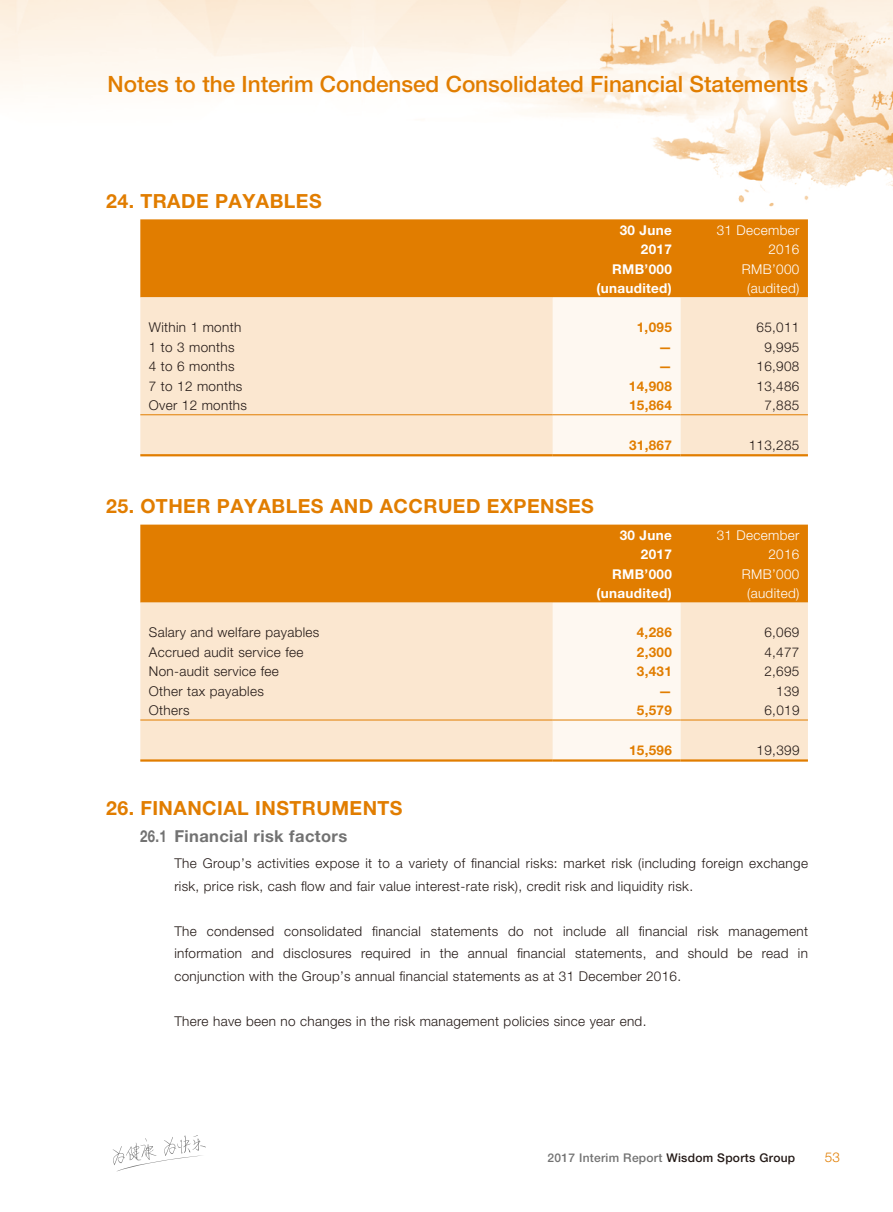
<style>
.page{position:relative;width:893px;height:1212px;background:#fff}
.page>*{position:absolute;margin:0;border:0;box-sizing:border-box;transform-origin:0 0}
.t1{font:500 22.5px "Helvetica Neue";color:#e17d00}
.t2{font:700 19.5px "Helvetica Neue";letter-spacing:.025em;color:#e17d00}
.t3{font:700 16.5px "Helvetica Neue";letter-spacing:.025em;color:#727272;scale:.8 1}
.t4{font:300 13.5px/22.5px "Helvetica Neue";letter-spacing:.025em;color:#231916}
.t5{font:300 13.5px "Helvetica Neue";letter-spacing:.025em;color:#fff}
.t6{font:700 13.5px "Helvetica Neue";letter-spacing:.025em;color:#fff}
.t7{font:700 13.5px "Helvetica Neue";letter-spacing:.025em;color:#e17d00}
.t8{font:300 13.5px "Helvetica Neue";color:#e17d00}
.t9{font:500 12px "Helvetica Neue";letter-spacing:.025em;color:#727272}
.s1{color:#231916}
</style>
<div class="page">
<img style="left:0;top:0;width:893px;height:207px">
<svg style="left:113px;top:1135px;width:93px;height:36px"></svg>
<div style="left:140px;top:219px;width:668px;height:78px;background:#e17d00"></div>
<div style="left:140px;top:297px;width:668px;height:157px;background:#fbe7d0"></div>
<div style="left:553px;top:297px;width:127px;height:157px;background:#fef8f1"></div>
<hr style="left:140px;top:414px;width:413px;height:1px;background:#e17d00">
<hr style="left:553px;top:414px;width:127px;height:1px;background:#e17d00">
<hr style="left:680px;top:414px;width:128px;height:1px;background:#e17d00">
<hr style="left:140px;top:454px;width:413px;height:2px;background:#e17d00">
<hr style="left:553px;top:454px;width:127px;height:2px;background:#e17d00">
<hr style="left:680px;top:454px;width:128px;height:2px;background:#e17d00">
<div style="left:140px;top:525px;width:668px;height:78px;background:#e17d00"></div>
<div style="left:140px;top:603px;width:668px;height:156px;background:#fbe7d0"></div>
<div style="left:553px;top:603px;width:127px;height:156px;background:#fef8f1"></div>
<hr style="left:140px;top:720px;width:413px;height:1px;background:#e17d00">
<hr style="left:553px;top:720px;width:127px;height:1px;background:#e17d00">
<hr style="left:680px;top:720px;width:128px;height:1px;background:#e17d00">
<hr style="left:140px;top:759px;width:413px;height:3px;background:#e17d00">
<hr style="left:553px;top:759px;width:127px;height:3px;background:#e17d00">
<hr style="left:680px;top:759px;width:128px;height:3px;background:#e17d00">
<h1 class="t1" style="left:108px;top:70px;width:702px">Notes to the Interim Condensed Consolidated Financial Statements</h1>
<h2 class="t2" style="left:106px;top:189px;width:217px">24. TRADE PAYABLES</h2>
<p class="t6" style="left:620px;top:221px;width:54px">30 June</p>
<p class="t5" style="left:717px;top:222px;width:84px">31 December</p>
<p class="t6" style="left:641px;top:241px;width:32px">2017</p>
<p class="t5" style="left:768px;top:241px;width:32px">2016</p>
<p class="t6" style="left:612px;top:260px;width:61px">RMB’000</p>
<p class="t5" style="left:742px;top:261px;width:59px">RMB’000</p>
<p class="t6" style="left:596px;top:280px;width:77px">(unaudited)</p>
<p class="t5" style="left:747px;top:280px;width:54px">(audited)</p>
<p class="t4" style="left:149px;top:316px;width:94px">Within 1 month</p>
<p class="t7" style="left:637px;top:319px;width:37px">1,095</p>
<p class="t4" style="left:756px;top:316px;width:44px">65,011</p>
<p class="t4" style="left:149px;top:335px;width:87px">1 to 3 months</p>
<p class="t7" style="left:658px;top:338px;width:15px">—</p>
<p class="t4" style="left:764px;top:335px;width:37px">9,995</p>
<p class="t4" style="left:149px;top:355px;width:87px">4 to 6 months</p>
<p class="t7" style="left:658px;top:358px;width:15px">—</p>
<p class="t4" style="left:756px;top:355px;width:44px">16,908</p>
<p class="t4" style="left:149px;top:374px;width:95px">7 to 12 months</p>
<p class="t7" style="left:629px;top:377px;width:44px">14,908</p>
<p class="t4" style="left:756px;top:374px;width:44px">13,486</p>
<p class="t4" style="left:149px;top:394px;width:100px">Over 12 months</p>
<p class="t7" style="left:629px;top:397px;width:44px">15,864</p>
<p class="t4" style="left:764px;top:394px;width:37px">7,885</p>
<p class="t7" style="left:629px;top:437px;width:44px">31,867</p>
<p class="t4" style="left:749px;top:434px;width:52px">113,285</p>
<h2 class="t2" style="left:106px;top:494px;width:489px">25. OTHER PAYABLES AND ACCRUED EXPENSES</h2>
<p class="t6" style="left:620px;top:527px;width:54px">30 June</p>
<p class="t5" style="left:717px;top:527px;width:84px">31 December</p>
<p class="t6" style="left:641px;top:546px;width:32px">2017</p>
<p class="t5" style="left:768px;top:546px;width:32px">2016</p>
<p class="t6" style="left:612px;top:566px;width:61px">RMB’000</p>
<p class="t5" style="left:742px;top:566px;width:59px">RMB’000</p>
<p class="t6" style="left:596px;top:585px;width:77px">(unaudited)</p>
<p class="t5" style="left:747px;top:585px;width:54px">(audited)</p>
<p class="t4" style="left:149px;top:621px;width:172px">Salary and welfare payables</p>
<p class="t7" style="left:637px;top:624px;width:37px">4,286</p>
<p class="t4" style="left:764px;top:621px;width:37px">6,069</p>
<p class="t4" style="left:149px;top:640px;width:156px">Accrued audit service fee</p>
<p class="t7" style="left:637px;top:644px;width:37px">2,300</p>
<p class="t4" style="left:764px;top:640px;width:37px">4,477</p>
<p class="t4" style="left:149px;top:660px;width:131px">Non-audit service fee</p>
<p class="t7" style="left:637px;top:663px;width:37px">3,431</p>
<p class="t4" style="left:764px;top:660px;width:37px">2,695</p>
<p class="t4" style="left:149px;top:679px;width:116px">Other tax payables</p>
<p class="t7" style="left:658px;top:683px;width:15px">—</p>
<p class="t4" style="left:776px;top:679px;width:25px">139</p>
<p class="t4" style="left:149px;top:699px;width:42px">Others</p>
<p class="t7" style="left:637px;top:702px;width:37px">5,579</p>
<p class="t4" style="left:764px;top:699px;width:37px">6,019</p>
<p class="t7" style="left:629px;top:742px;width:44px">15,596</p>
<p class="t4" style="left:757px;top:739px;width:44px">19,399</p>
<h2 class="t2" style="left:106px;top:796px;width:298px">26. FINANCIAL INSTRUMENTS</h2>
<p class="t3" style="left:140px;top:825px;width:260px">26.1 Financial risk factors</p>
<p class="t4" style="left:174px;top:852px;width:635px">The Group’s activities expose it to a variety of financial risks: market risk (including foreign exchange risk, price risk, cash flow and fair value interest-rate risk), credit risk and liquidity risk.</p>
<p class="t4" style="left:174px;top:919px;width:635px;text-align:justify">The condensed consolidated financial statements do not include all financial risk management information and disclosures required in the annual financial statements, and should be read in conjunction with the Group’s annual financial statements as at 31 December 2016.</p>
<p class="t4" style="left:174px;top:1009px;width:474px">There have been no changes in the risk management policies since year end.</p>
<p class="t9" style="left:547px;top:1151px;width:249px">2017 Interim Report <span class="s1">Wisdom Sports Group</span></p>
<p class="t8" style="left:825px;top:1149px;width:17px">53</p>
</div>
